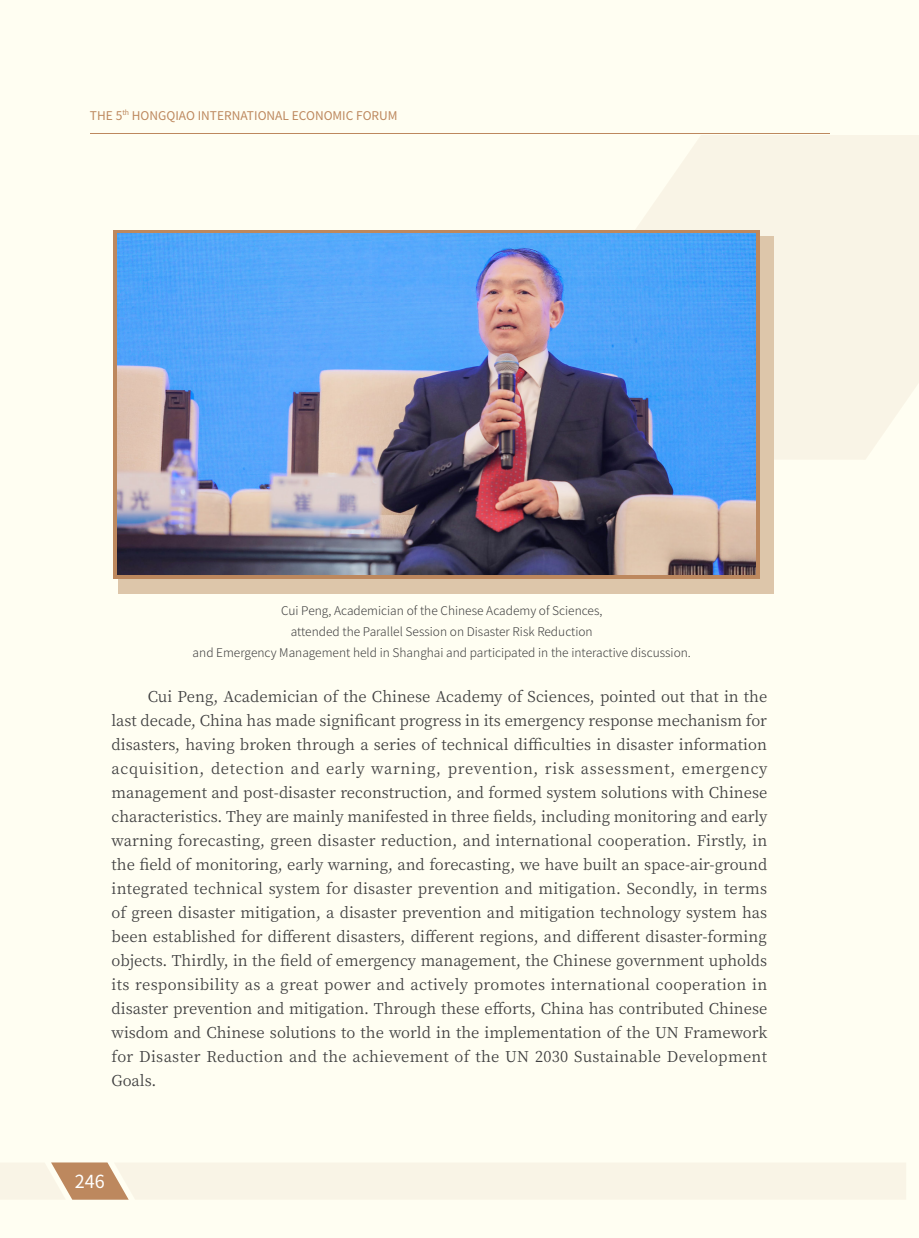
<style>
.page{position:relative;width:919px;height:1238px;background:#fff}
.page>*{position:absolute;margin:0;border:0;box-sizing:border-box;transform-origin:0 0}
.t1{font:18px "Source Han Sans CN";color:#fff}
.t2{font:15px/24px "Source Han Serif CN";letter-spacing:.02em;color:#3e3e3f;text-align:justify}
.t3{font:300 12px "Source Han Sans CN";color:#3e3e3f}
.t4{font:12px "Source Han Sans CN";color:#bd885e}
.t5{font:7.05px "Source Han Sans CN";color:#bd885e}
</style>
<div class="page">
<div style="left:0;top:0;width:918px;height:1237px;background:#fffef2"></div>
<svg style="left:636px;top:135px;width:282px;height:325px;fill:#f9f4e6"></svg>
<hr style="left:90px;top:133px;width:738px;height:1px;background:#bd885e">
<svg style="left:0;top:1162px;width:906px;height:37px"></svg>
<div style="left:118px;top:236px;width:655px;height:357px;background:#ddc6aa"></div>
<svg style="left:113px;top:230px;width:646px;height:348px;background:#a78770"></svg>
<img style="left:117px;top:234px;width:638px;height:340px">
<p class="t4" style="left:90px;top:110px;width:34px">THE 5</p>
<p class="t5" style="left:122px;top:108px;width:8px">th</p>
<p class="t4" style="left:132px;top:110px;width:267px">HONGQIAO INTERNATIONAL ECONOMIC FORUM</p>
<p class="t3" style="left:281px;top:604px;width:323px">Cui Peng, Academician of the Chinese Academy of Sciences,</p>
<p class="t3" style="left:291px;top:625px;width:303px">attended the Parallel Session on Disaster Risk Reduction</p>
<p class="t3" style="left:193px;top:646px;width:500px">and Emergency Management held in Shanghai and participated in the interactive discussion.</p>
<p class="t2" style="left:111px;top:684px;width:657px;text-indent:36px">Cui Peng, Academician of the Chinese Academy of Sciences, pointed out that in the last decade, China has made significant progress in its emergency response mechanism for disasters, having broken through a series of technical difficulties in disaster information acquisition, detection and early warning, prevention, risk assessment, emergency management and post-disaster reconstruction, and formed system solutions with Chinese characteristics. They are mainly manifested in three fields, including monitoring and early warning forecasting, green disaster reduction, and international cooperation. Firstly, in the field of monitoring, early warning, and forecasting, we have built an space-air-ground integrated technical system for disaster prevention and mitigation. Secondly, in terms of green disaster mitigation, a disaster prevention and mitigation technology system has been established for different disasters, different regions, and different disaster-forming objects. Thirdly, in the field of emergency management, the Chinese government upholds its responsibility as a great power and actively promotes international cooperation in disaster prevention and mitigation. Through these efforts, China has contributed Chinese wisdom and Chinese solutions to the world in the implementation of the UN Framework for Disaster Reduction and the achievement of the UN 2030 Sustainable Development Goals.</p>
<p class="t1" style="left:75px;top:1171px;width:31px">246</p>
</div>
